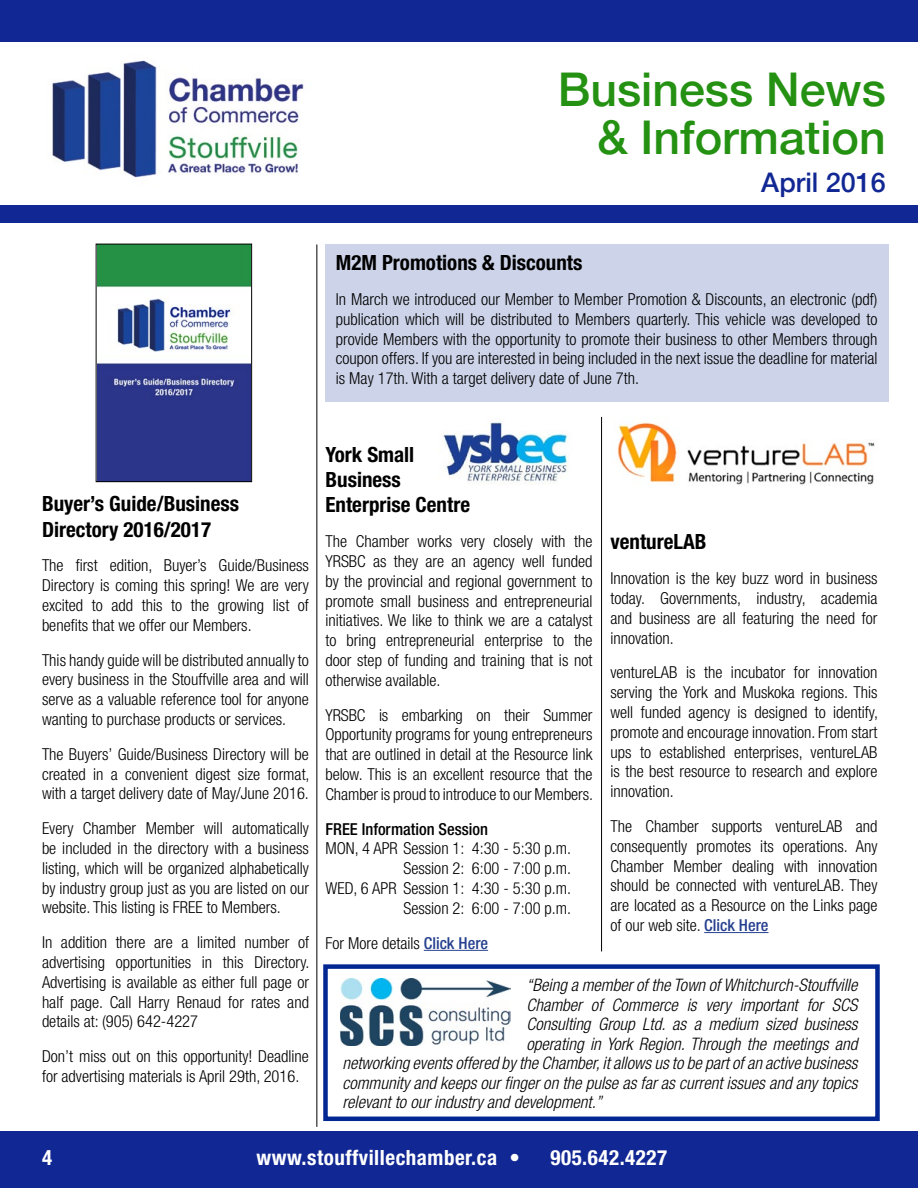
<style>
.page{position:relative;width:918px;height:1188px;background:#fff}
.page>*{position:absolute;margin:0;border:0;box-sizing:border-box;transform-origin:0 0}
.t1{font:500 46.5px/48px "Helvetica Neue";color:#249112;text-align:right}
.t2{font:500 27px "Helvetica Neue";color:#112793}
.t3{font:700 condensed 21px/25.2px "Helvetica Neue";color:#000}
.t4{font:700 condensed 21px "Helvetica Neue";letter-spacing:.025em;color:#fff}
.t5{font:italic 300 condensed 17.25px "Helvetica Neue";color:#000}
.t6{font:300 condensed 16.5px/19.8px "Helvetica Neue";color:#000;text-align:justify}
.t7{font:500 condensed 16.5px "Helvetica Neue";color:#000}
.s1{font-weight:500;color:#25408f}
</style>
<div class="page">
<div style="left:0;top:0;width:918px;height:41px;background:#112793"></div>
<img style="left:52px;top:60px;width:252px;height:118px">
<div style="left:0;top:205px;width:918px;height:17px;background:#112793"></div>
<hr style="left:316px;top:244px;width:1px;height:883px;background:#000">
<div style="left:0;top:1131px;width:918px;height:57px;background:#112793"></div>
<div style="left:326px;top:244px;width:563px;height:158px;background:#cdd4e9"></div>
<hr style="left:424px;top:950px;width:64px;height:1px;background:#25408f">
<img style="left:443px;top:422px;width:126px;height:63px">
<hr style="left:601px;top:417px;width:1px;height:534px;background:#000">
<hr style="left:704px;top:932px;width:64px;height:1px;background:#25408f">
<img style="left:617px;top:422px;width:258px;height:63px">
<img style="left:98px;top:246px;width:152px;height:234px">
<div style="left:96px;top:244px;width:156px;height:238px;border:1px solid #000"></div>
<img style="left:341px;top:979px;width:169px;height:67px">
<div style="left:323px;top:964px;width:557px;height:157px;border:4px solid #022793"></div>
<h1 class="t1" style="left:558px;top:62px;width:330px">Business News &amp; Information</h1>
<h2 class="t2" style="left:761px;top:161px;width:126px">April 2016</h2>
<p class="t3" style="left:336px;top:250px;width:248px">M2M Promotions &amp; Discounts</p>
<p class="t6" style="left:336px;top:289px;width:543px">In March we introduced our Member to Member Promotion &amp; Discounts, an electronic (pdf) publication which will be distributed to Members quarterly. This vehicle was developed to provide Members with the opportunity to promote their business to other Members through coupon offers. If you are interested in being included in the next issue the deadline for material is May 17th. With a target delivery date of June 7th.</p>
<p class="t3" style="left:42px;top:491px;width:199px">Buyer’s Guide/Business<br>Directory 2016/2017</p>
<p class="t6" style="left:42px;top:556px;width:269px">The first edition, Buyer’s Guide/Business Directory is coming this spring! We are very excited to add this to the growing list of benefits that we offer our Members.</p>
<p class="t6" style="left:42px;top:650px;width:269px">This handy guide will be distributed annually to every business in the Stouffville area and will serve as a valuable reference tool for anyone wanting to purchase products or services.</p>
<p class="t6" style="left:42px;top:744px;width:269px">The Buyers’ Guide/Business Directory will be created in a convenient digest size format, with a target delivery date of May/June 2016.</p>
<p class="t6" style="left:42px;top:818px;width:269px">Every Chamber Member will automatically be included in the directory with a business listing, which will be organized alphabetically by industry group just as you are listed on our website. This listing is FREE to Members.</p>
<p class="t6" style="left:42px;top:932px;width:269px">In addition there are a limited number of advertising opportunities in this Directory.<br>Advertising is available as either full page or half page. Call Harry Renaud for rates and details at: (905) 642-4227</p>
<p class="t6" style="left:42px;top:1046px;width:269px">Don’t miss out on this opportunity! Deadline for advertising materials is April 29th, 2016.</p>
<p class="t3" style="left:326px;top:442px;width:146px">York Small<br>Business<br>Enterprise Centre</p>
<p class="t6" style="left:326px;top:531px;width:269px">The Chamber works very closely with the YRSBC as they are an agency well funded by the provincial and regional government to promote small business and entrepreneurial initiatives. We like to think we are a catalyst to bring entrepreneurial enterprise to the door step of funding and training that is not otherwise available.</p>
<p class="t6" style="left:326px;top:705px;width:269px">YRSBC is embarking on their Summer Opportunity programs for young entrepreneurs that are outlined in detail at the Resource link below. This is an excellent resource that the Chamber is proud to introduce to our Members.</p>
<p class="t7" style="left:326px;top:819px;width:164px">FREE Information Session</p>
<p class="t6" style="left:326px;top:839px;width:247px;text-align:right">MON, 4 APR Session 1: 4:30 - 5:30 p.m.<br>Session 2: 6:00 - 7:00 p.m.<br>WED, 6 APR Session 1: 4:30 - 5:30 p.m.<br>Session 2: 6:00 - 7:00 p.m.</p>
<p class="t6" style="left:326px;top:933px;width:164px">For More details <span class="s1">Click Here</span></p>
<p class="t3" style="left:610px;top:529px;width:98px">ventureLAB</p>
<p class="t6" style="left:610px;top:568px;width:269px">Innovation is the key buzz word in business today. Governments, industry, academia and business are all featuring the need for innovation.</p>
<p class="t6" style="left:610px;top:662px;width:269px">ventureLAB is the incubator for innovation serving the York and Muskoka regions. This well funded agency is designed to identify, promote and encourage innovation. From start ups to established enterprises, ventureLAB is the best resource to research and explore innovation.</p>
<p class="t6" style="left:610px;top:816px;width:269px">The Chamber supports ventureLAB and consequently promotes its operations. Any Chamber Member dealing with innovation should be connected with ventureLAB. They are located as a Resource on the Links page of our web site. <span class="s1">Click Here</span></p>
<p class="t5" style="left:526px;top:975px;width:333px">“Being a member of the Town of Whitchurch-Stouffville</p>
<p class="t5" style="left:526px;top:995px;width:333px">Chamber of Commerce is very important for SCS</p>
<p class="t5" style="left:526px;top:1014px;width:332px">Consulting Group Ltd. as a medium sized business</p>
<p class="t5" style="left:526px;top:1034px;width:333px">operating in York Region. Through the meetings and</p>
<p class="t5" style="left:342px;top:1053px;width:517px">networking events offered by the Chamber, it allows us to be part of an active business</p>
<p class="t5" style="left:342px;top:1073px;width:517px">community and keeps our finger on the pulse as far as current issues and any topics</p>
<p class="t5" style="left:342px;top:1092px;width:261px">relevant to our industry and development.”</p>
<p class="t4" style="left:42px;top:1145px;width:12px">4</p>
<p class="t4" style="left:256px;top:1145px;width:265px">www.stouffvillechamber.ca •</p>
<p class="t4" style="left:550px;top:1145px;width:118px">905.642.4227</p>
</div>
